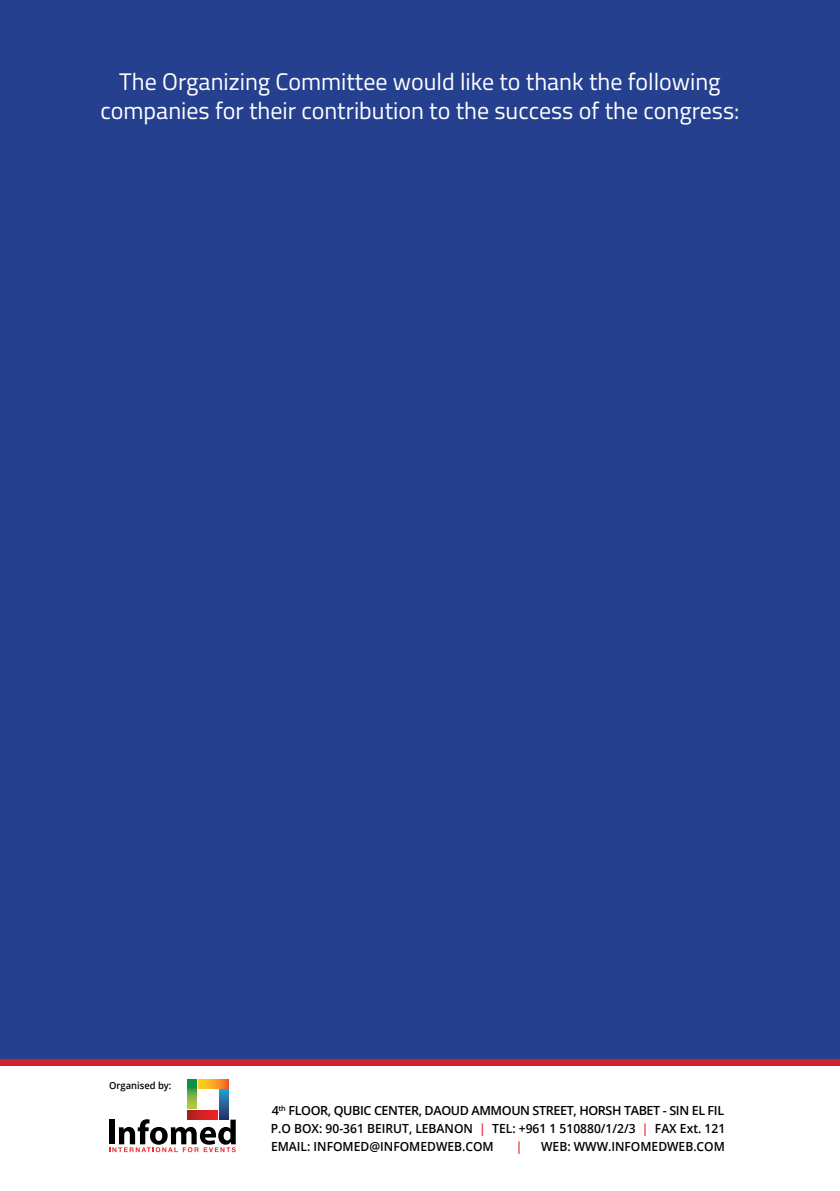
<style>
.page{position:relative;width:840px;height:1191px;background:#fff}
.page>*{position:absolute;margin:0;border:0;box-sizing:border-box;transform-origin:0 0}
.t1{font:24px/28.8px "Titillium";color:#fff;text-align:center}
.t2{font:600 12.6px/17.6px "Open Sans";color:#000;text-align:justify}
.t3{font:600 12.6px "Open Sans";color:#000;scale:.96 1}
.t4{font:600 12.6px "Open Sans";color:#ed1f24;scale:.96 1}
.t5{font:600 9.8px "Open Sans";color:#000;scale:.96 1}
.s1{color:#ed1f24}
</style>
<div class="page">
<div style="left:0;top:0;width:839px;height:1065px;background:#25408f"></div>
<div style="left:0;top:1059px;width:839px;height:6px;background:#d2232a"></div>
<svg style="left:188px;top:1079px;width:8px;height:30px"></svg>
<svg style="left:219px;top:1089px;width:9px;height:30px"></svg>
<svg style="left:188px;top:1110px;width:29px;height:9px"></svg>
<svg style="left:198px;top:1079px;width:30px;height:9px"></svg>
<svg style="left:109px;top:1119px;width:127px;height:33px"></svg>
<h1 class="t1" style="left:100px;top:66px;width:640px">The Organizing Committee would like to thank the following companies for their contribution to the success of the congress:</h1>
<p class="t5" style="left:109px;top:1079px;width:66px">Organised by:</p>
<p class="t2" style="left:270px;top:1101px;width:455px">4<sup>th</sup> FLOOR, QUBIC CENTER, DAOUD AMMOUN STREET, HORSH TABET - SIN EL FIL P.O BOX: 90-361 BEIRUT, LEBANON <span class="s1">|</span> TEL: +961 1 510880/1/2/3 <span class="s1">|</span> FAX Ext. 121<br>EMAIL: INFOMED@INFOMEDWEB.COM</p>
<p class="t4" style="left:515px;top:1137px;width:8px">|</p>
<p class="t3" style="left:541px;top:1137px;width:193px">WEB: WWW.INFOMEDWEB.COM</p>
</div>
